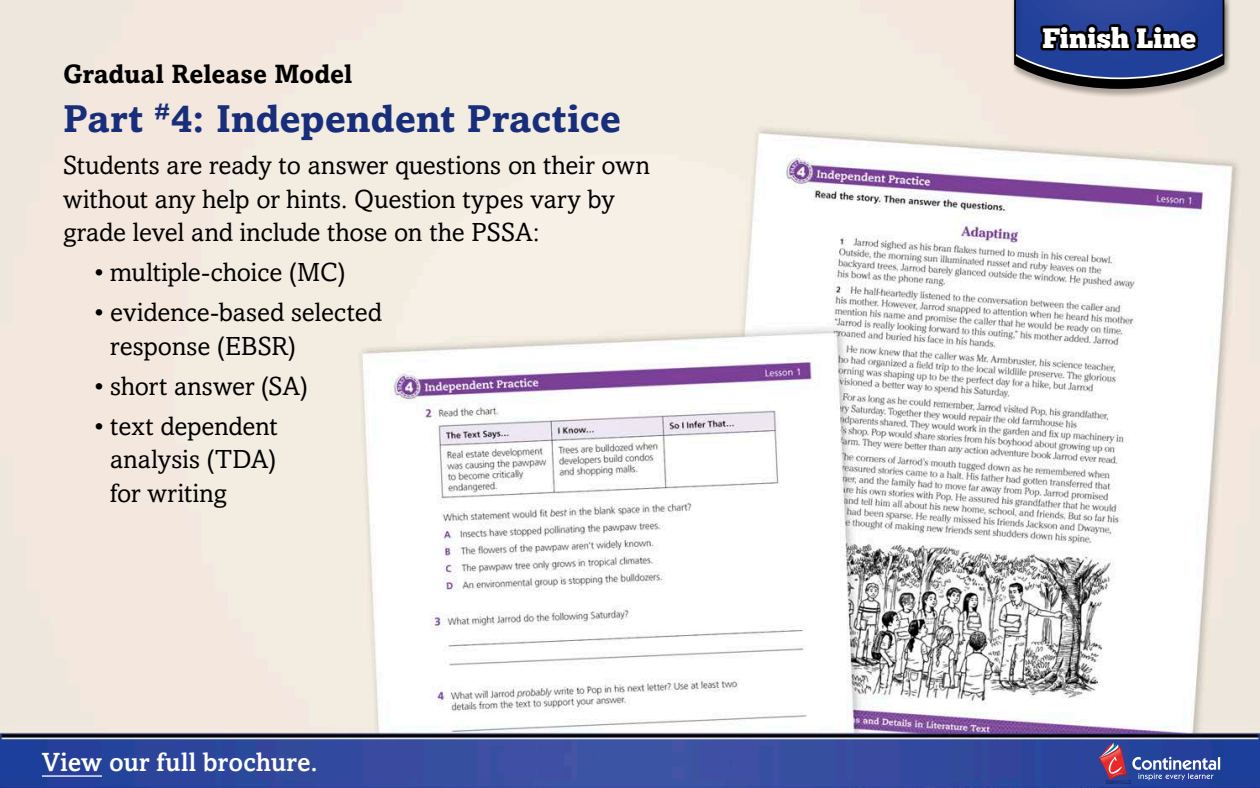
<style>
.page{position:relative;width:1260px;height:788px;background:#fff}
.page>*{position:absolute;margin:0;border:0;box-sizing:border-box;transform-origin:0 0}
.t1{font:700 38.5px "Amasis";color:#182e7b;scale:1.04 1}
.t2{font:28px "Chunk Five";color:#fff}
.t3{font:26.25px/33.2px "Amasis";color:#000}
.t4{font:500 26.25px "Amasis";letter-spacing:.01em;color:#fff}
.t5{font:700 26.25px "Amasis";color:#000}
</style>
<div class="page">
<img style="left:0;top:0;width:1260px;height:787px">
<hr style="left:42px;top:775px;width:60px;height:1px;background:#fff">
<hr style="left:1107px;top:780px;width:24px;height:3px;background:#fff;border-radius:50%">
<hr style="left:1107px;top:780px;width:23px;height:3px;background:#efeeed;border-radius:50%">
<hr style="left:1107px;top:780px;width:22px;height:3px;background:#e4e1e1;border-radius:50%">
<hr style="left:1107px;top:780px;width:21px;height:3px;background:#d9d6d6;border-radius:50%">
<svg style="left:1099px;top:742px;width:121px;height:40px;background:#575a9d"></svg>
<div style="left:1011px;top:0;width:221px;height:98px;background:#000;opacity:.3"></div>
<svg style="left:1013px;top:0;width:213px;height:90px;background:#304073"></svg>
<p class="t5" style="left:63px;top:58px;width:291px">Gradual Release Model</p>
<h1 class="t1" style="left:63px;top:95px;width:538px">Part <sup>#</sup>4: Independent Practice</h1>
<p class="t3" style="left:63px;top:149px;width:588px">Students are ready to answer questions on their own without any help or hints. Question types vary by grade level and include those on the PSSA:</p>
<p class="t3" style="left:94px;top:255px;width:252px">• multiple-choice (MC)</p>
<p class="t3" style="left:110px;top:296px;width:273px;text-indent:-16px">• evidence-based selected response (EBSR)</p>
<p class="t3" style="left:94px;top:369px;width:215px">• short answer (SA)</p>
<p class="t3" style="left:110px;top:409px;width:169px;text-align:justify;text-indent:-16px">• text dependent analysis (TDA) for writing</p>
<p class="t4" style="left:42px;top:746px;width:277px">View our full brochure.</p>
<p class="t2" style="left:1042px;top:25px;width:155px">Finish Line</p>
</div>
